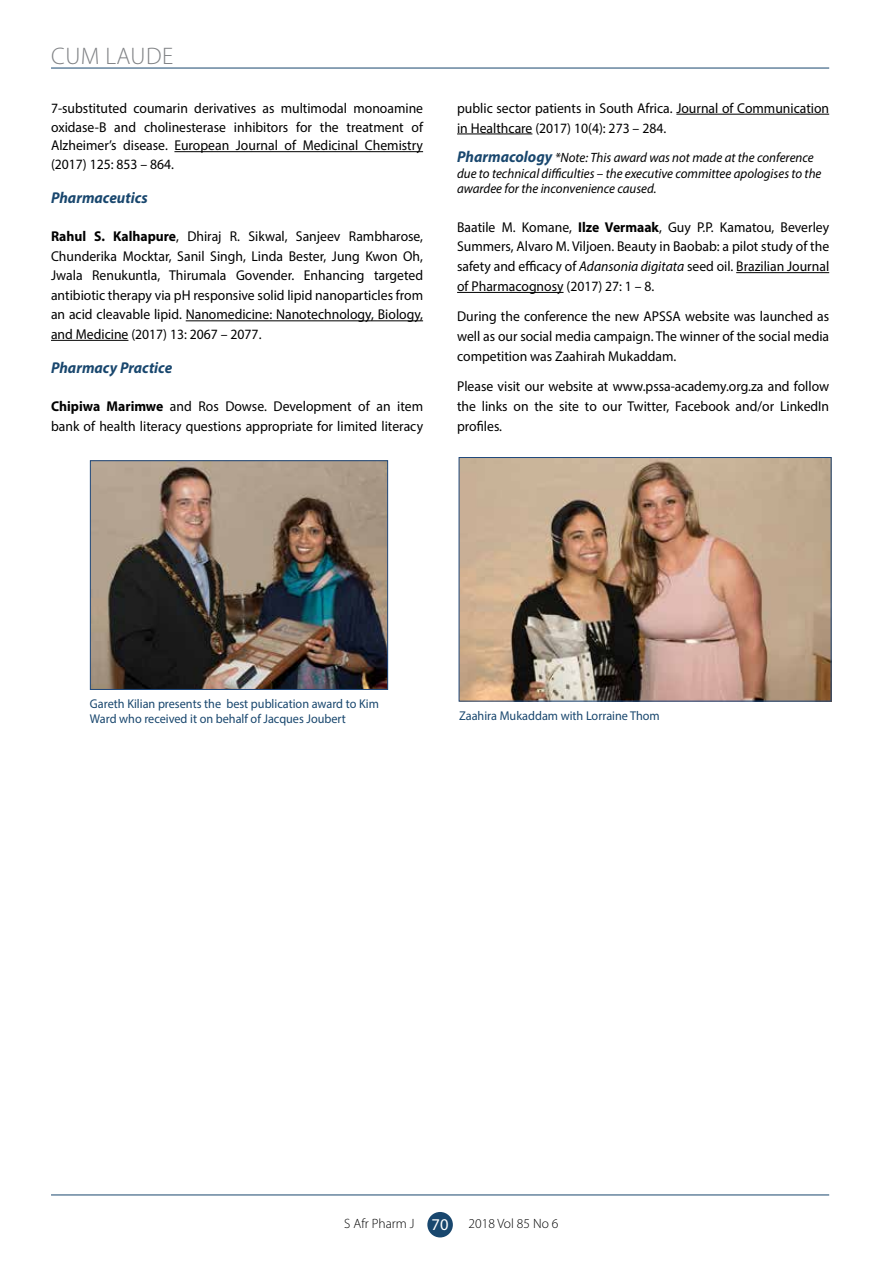
<style>
.page{position:relative;width:893px;height:1263px;background:#fff}
.page>*{position:absolute;margin:0;border:0;box-sizing:border-box;transform-origin:0 0}
.t1{font:300 24px "Myriad Pro";letter-spacing:.02em;color:#808285}
.t2{font:italic 700 15.75px "Myriad Pro";color:#19476e;scale:.96 1}
.t3{font:14.25px/19.8px "Myriad Pro";color:#000;text-align:justify;scale:.96 1}
.t4{font:italic 13.5px/15.3px "Myriad Pro";color:#000;scale:.96 1}
.t5{font:300 13.5px "Myriad Pro";color:#000}
.t6{font:12.75px/15px "Myriad Pro";color:#19476e;scale:.96 1}
.s1{font-weight:700}
.s2{font-weight:700;font-size:15.75px;color:#19476e}
.s3{font-style:italic}
.s4{font-weight:400;font-size:16.5px;color:#fff}
</style>
<div class="page">
<hr style="left:51px;top:1194px;width:778px;height:1px;background:#19476e">
<div style="left:427px;top:1212px;width:26px;height:25px;background:#19476e;border-radius:50%"></div>
<hr style="left:51px;top:68px;width:778px;height:1px;background:#19476e">
<hr style="left:174px;top:151px;width:249px;height:1px;background:#000">
<hr style="left:186px;top:320px;width:237px;height:1px;background:#000">
<hr style="left:51px;top:340px;width:77px;height:1px;background:#000">
<hr style="left:676px;top:114px;width:153px;height:1px;background:#000">
<hr style="left:457px;top:134px;width:75px;height:1px;background:#000">
<hr style="left:736px;top:272px;width:93px;height:1px;background:#000">
<hr style="left:457px;top:292px;width:107px;height:1px;background:#000">
<img style="left:461px;top:459px;width:368px;height:240px">
<div style="left:459px;top:457px;width:372px;height:244px;border:1px solid #1f497d"></div>
<img style="left:92px;top:462px;width:294px;height:226px">
<div style="left:90px;top:460px;width:298px;height:230px;border:1px solid #1f497d"></div>
<h1 class="t1" style="left:51px;top:41px;width:123px">CUM LAUDE</h1>
<p class="t3" style="left:51px;top:98px;width:389px;line-height:18.8px">7-substituted coumarin derivatives as multimodal monoamine oxidase-B and cholinesterase inhibitors for the treatment of Alzheimer’s disease. European Journal of Medicinal Chemistry (2017) 125: 853 – 864.</p>
<p class="t2" style="left:51px;top:187px;width:102px">Pharmaceutics</p>
<p class="t3" style="left:51px;top:227px;width:389px"><span class="s1">Rahul S. Kalhapure</span>, Dhiraj R. Sikwal, Sanjeev Rambharose, Chunderika Mocktar, Sanil Singh, Linda Bester, Jung Kwon Oh, Jwala Renukuntla, Thirumala Govender. Enhancing targeted antibiotic therapy via pH responsive solid lipid nanoparticles from an acid cleavable lipid. Nanomedicine: Nanotechnology, Biology, and Medicine (2017) 13: 2067 – 2077.</p>
<p class="t2" style="left:51px;top:357px;width:128px">Pharmacy Practice</p>
<p class="t3" style="left:51px;top:397px;width:389px"><span class="s1">Chipiwa Marimwe</span> and Ros Dowse. Development of an item bank of health literacy questions appropriate for limited literacy</p>
<p class="t3" style="left:457px;top:98px;width:389px">public sector patients in South Africa. Journal of Communication in Healthcare (2017) 10(4): 273 – 284.</p>
<p class="t4" style="left:457px;top:150px;width:381px"><span class="s2">Pharmacology</span> *Note: This award was not made at the conference due to technical difficulties – the executive committee apologises to the awardee for the inconvenience caused.</p>
<p class="t3" style="left:457px;top:217px;width:389px">Baatile M. Komane, <span class="s1">Ilze Vermaak</span>, Guy P.P. Kamatou, Beverley Summers, Alvaro M. Viljoen. Beauty in Baobab: a pilot study of the safety and efficacy of <span class="s3">Adansonia digitata</span> seed oil. Brazilian Journal of Pharmacognosy (2017) 27: 1 – 8.</p>
<p class="t3" style="left:457px;top:306px;width:389px">During the conference the new APSSA website was launched as well as our social media campaign. The winner of the social media competition was Zaahirah Mukaddam.</p>
<p class="t3" style="left:457px;top:376px;width:389px">Please visit our website at www.pssa-academy.org.za and follow the links on the site to our Twitter, Facebook and/or LinkedIn profiles.</p>
<p class="t6" style="left:90px;top:696px;width:302px">Gareth Kilian presents the best publication award to Kim<br>Ward who received it on behalf of Jacques Joubert</p>
<p class="t6" style="left:459px;top:708px;width:211px">Zaahira Mukaddam with Lorraine Thom</p>
<p class="t5" style="left:344px;top:1215px;width:106px">S Afr Pharm J <span class="s4">70</span></p>
<p class="t5" style="left:469px;top:1215px;width:91px">2018 Vol 85 No 6</p>
</div>
